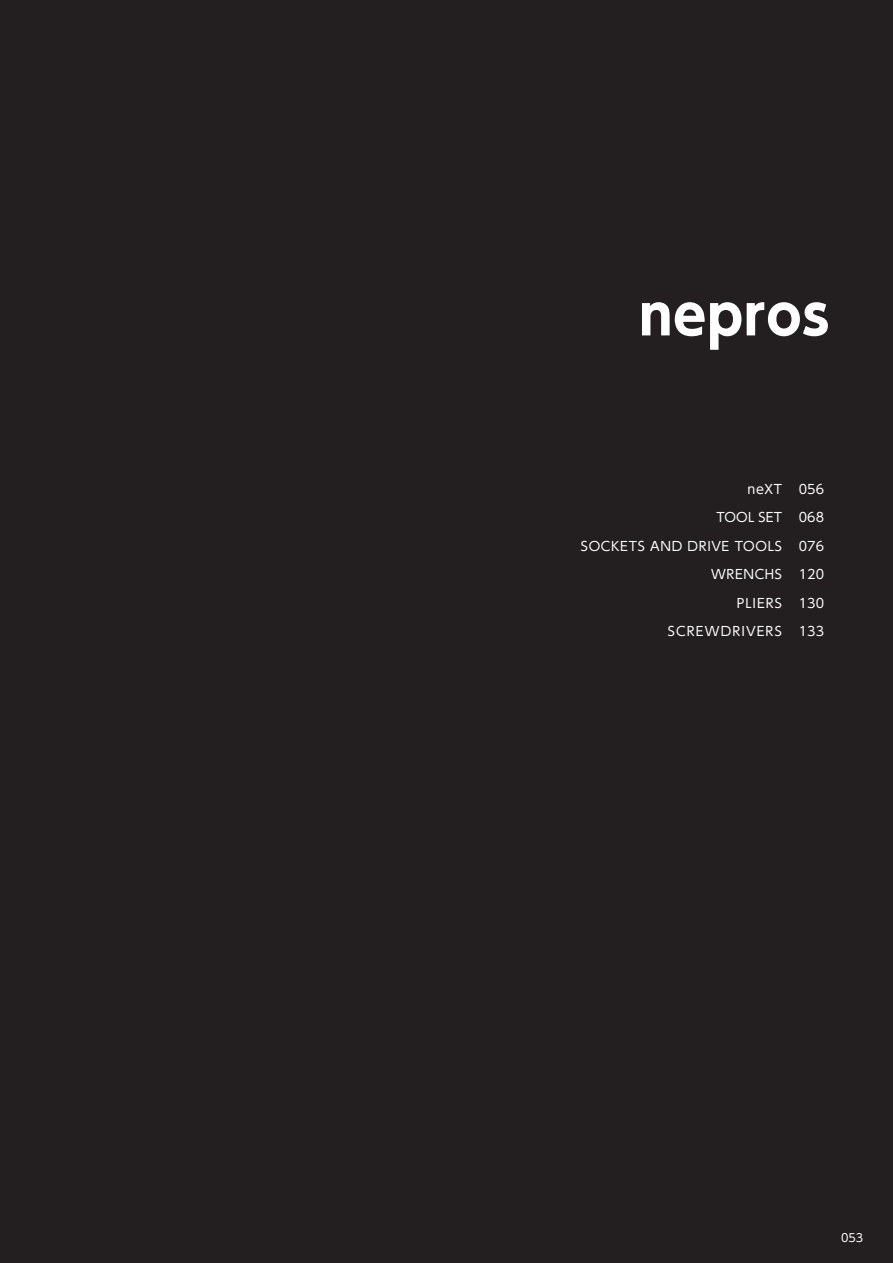
<style>
.page{position:relative;width:893px;height:1263px;background:#231f20}
.page>*{position:absolute;margin:0;border:0;box-sizing:border-box;transform-origin:0 0}
.t1{font:700 54px "UD Shin Go Pro";letter-spacing:.01em;color:#fff}
.t2{font:12.75px "UD Shin Go Pro";letter-spacing:.055em;color:#fff}
.t3{font:12.75px "UD Shin Go Pro";letter-spacing:.09em;color:#fff}
.t4{font:11.25px "UD Shin Go Pro";color:#fff}
</style>
<div class="page">
<h1 class="t1" style="left:639px;top:271px;width:192px">NEPROS</h1>
<p class="t2" style="left:747px;top:479px;width:36px">neXT</p>
<p class="t2" style="left:716px;top:507px;width:67px">TOOL SET</p>
<p class="t2" style="left:581px;top:536px;width:203px">SOCKETS AND DRIVE TOOLS</p>
<p class="t2" style="left:711px;top:564px;width:72px">WRENCHS</p>
<p class="t2" style="left:737px;top:593px;width:47px">PLIERS</p>
<p class="t3" style="left:668px;top:621px;width:116px">SCREWDRIVERS</p>
<p class="t2" style="left:799px;top:479px;width:27px">056</p>
<p class="t2" style="left:799px;top:507px;width:27px">068</p>
<p class="t2" style="left:799px;top:536px;width:27px">076</p>
<p class="t2" style="left:799px;top:564px;width:27px">120</p>
<p class="t2" style="left:799px;top:593px;width:27px">130</p>
<p class="t2" style="left:799px;top:621px;width:27px">133</p>
<p class="t4" style="left:841px;top:1228px;width:24px">053</p>
</div>
